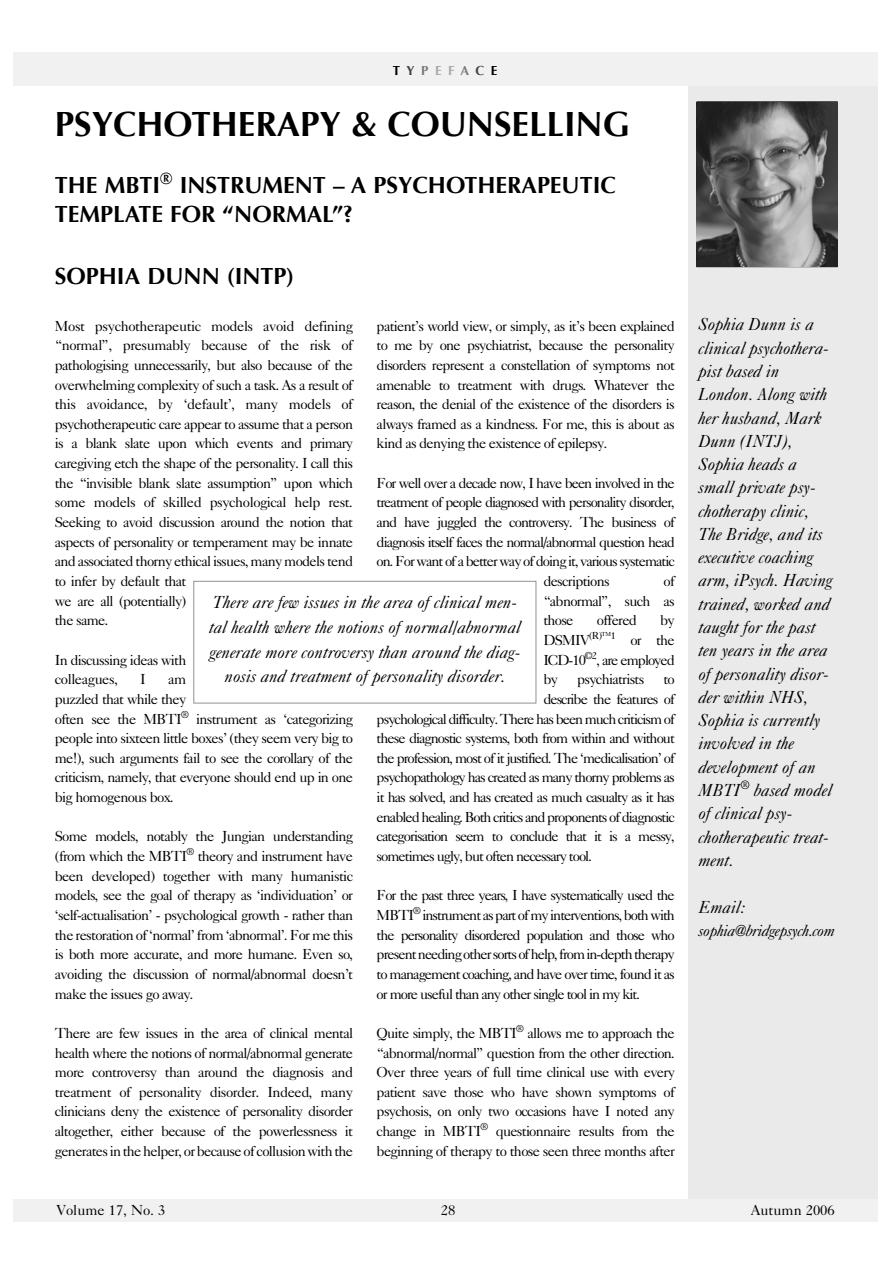
<style>
.page{position:relative;width:893px;height:1263px;background:#fff}
.page>*{position:absolute;margin:0;border:0;box-sizing:border-box;transform-origin:0 0}
.t1{font:700 34.95px "Optima";color:#000}
.t2{font:700 23.25px/29.1px "Optima";color:#000}
.t3{font:italic 17.4px/23.2px "Caslon 540 LT Std";color:#000;scale:.96 1}
.t4{font:italic 16.05px "Caslon 540 LT Std";letter-spacing:-.02em;color:#000;scale:.96 1}
.t5{font:14.55px/19.6px "Caslon 540 LT Std";letter-spacing:-.05em;color:#000;text-align:justify}
.t6{font:14.55px "Caslon 540 LT Std";letter-spacing:-.07em;color:#000}
.t7{font:14.55px "Caslon 540 LT Std";color:#000}
.t8{font:700 13.05px "Optima";letter-spacing:.5em;color:#000}
.s1{color:#424242}
.s2{color:#797979}
.s3{color:#a9a9a9}
</style>
<div class="page">
<div style="left:688px;top:81px;width:189px;height:1141px;background:#eaeaea"></div>
<div style="left:13px;top:1199px;width:864px;height:23px;background:#f1f1f1"></div>
<div style="left:13px;top:52px;width:864px;height:33px;background:#f1f1f1"></div>
<img style="left:696px;top:102px;width:141px;height:165px">
<div style="left:194px;top:581px;width:342px;height:122px;border:1px solid #919191"></div>
<p class="t8" style="left:393px;top:63px;width:106px">T<span class="s1">Y</span><span class="s2">P</span><span class="s3">EF</span><span class="s2">A</span><span class="s1">C</span>E</p>
<h1 class="t1" style="left:55px;top:103px;width:576px">PSYCHOTHERAPY &amp; COUNSELLING</h1>
<h2 class="t2" style="left:55px;top:171px;width:562px">THE MBTI<sup>®</sup> INSTRUMENT – A PSYCHOTHERAPEUTIC<br>TEMPLATE FOR “NORMAL”?</h2>
<h2 class="t2" style="left:55px;top:262px;width:241px">SOPHIA DUNN (INTP)</h2>
<p class="t5" style="left:55px;top:318px;width:300px;text-align:left">Most psychotherapeutic models avoid defining “normal”, presumably because of the risk of pathologising unnecessarily, but also because of the overwhelming complexity of such a task. As a result of this avoidance, by ‘default’, many models of psychotherapeutic care appear to assume that a person is a blank slate upon which events and primary caregiving etch the shape of the personality. I call this the “invisible blank slate assumption” upon which some models of skilled psychological help rest.<br>Seeking to avoid discussion around the notion that aspects of personality or temperament may be innate and associated thorny ethical issues, many models tend to infer by default that<br>we are all (potentially)<br>the same.</p>
<p class="t5" style="left:55px;top:652px;width:133px">In discussing ideas with colleagues,</p>
<p class="t5" style="left:377px;top:318px;width:300px">patient’s world view, or simply, as it’s been explained to me by one psychiatrist, because the personality disorders represent a constellation of symptoms not amenable to treatment with drugs. Whatever the reason, the denial of the existence of the disorders is always framed as a kindness. For me, this is about as kind as denying the existence of epilepsy.</p>
<p class="t6" style="left:377px;top:477px;width:300px">For well over a decade now, I have been involved in the</p>
<p class="t6" style="left:377px;top:497px;width:300px">treatment of people diagnosed with personality disorder,</p>
<p class="t6" style="left:377px;top:517px;width:300px">and have juggled the controversy. The business of</p>
<p class="t6" style="left:377px;top:536px;width:300px">diagnosis itself faces the normal/abnormal question head</p>
<p class="t6" style="left:377px;top:556px;width:300px">on. For want of a better way of doing it, various systematic</p>
<p class="t5" style="left:543px;top:573px;width:68px">descriptions</p>
<p class="t5" style="left:543px;top:573px;width:133px;text-indent:120px">of “abnormal”, such as those</p>
<p class="t3" style="left:209px;top:592px;width:326px;line-height:24.8px;text-align:center">There are few issues in the area of clinical men&shy;tal health where the notions of normal/abnormal generate more controversy than around the diag&shy;nosis and treatment of personality disorder.</p>
<p class="t5" style="left:543px;top:612px;width:133px;text-indent:117px">by DSMIV<sup>(R)™1</sup> or the ICD-10<sup>©2</sup>, are employed by</p>
<p class="t5" style="left:597px;top:612px;width:42px">offered</p>
<p class="t5" style="left:577px;top:671px;width:69px">psychiatrists</p>
<p class="t5" style="left:663px;top:671px;width:13px">to</p>
<p class="t6" style="left:543px;top:694px;width:133px">describe the features of</p>
<p class="t6" style="left:377px;top:713px;width:300px">psychological difficulty. There has been much criticism of</p>
<p class="t6" style="left:377px;top:733px;width:300px">these diagnostic systems, both from within and without</p>
<p class="t6" style="left:377px;top:752px;width:300px">the profession, most of it justified. The ‘medicalisation’ of</p>
<p class="t6" style="left:377px;top:772px;width:300px">psychopathology has created as many thorny problems as</p>
<p class="t6" style="left:377px;top:792px;width:300px">it has solved, and has created as much casualty as it has</p>
<p class="t6" style="left:377px;top:811px;width:300px">enabled healing. Both critics and proponents of diagnostic</p>
<p class="t6" style="left:377px;top:831px;width:300px">categorisation seem to conclude that it is a messy,</p>
<p class="t6" style="left:377px;top:851px;width:217px">sometimes ugly, but often necessary tool.</p>
<p class="t5" style="left:377px;top:887px;width:300px">For the past three years, I have systematically used the MBTI<sup>®</sup> instrument as part of my interventions, both with the personality disordered population and those who present needing other sorts of help, from in-depth therapy to management coaching, and have over time, found it as or more useful than any other single tool in my kit.</p>
<p class="t5" style="left:377px;top:1025px;width:300px">Quite simply, the MBTI<sup>®</sup> allows me to approach the “abnormal/normal” question from the other direction.<br>Over three years of full time clinical use with every patient save those who have shown symptoms of psychosis, on only two occasions have I noted any change in MBTI<sup>®</sup> questionnaire results from the beginning of therapy to those seen three months after</p>
<p class="t5" style="left:140px;top:671px;width:7px">I</p>
<p class="t5" style="left:55px;top:671px;width:300px;text-align:left;text-indent:113px">am<br>puzzled that while they<br>often see the MBTI<sup>®</sup> instrument as ‘categorizing people into sixteen little boxes’ (they seem very big to me!), such arguments fail to see the corollary of the criticism, namely, that everyone should end up in one big homogenous box.</p>
<p class="t5" style="left:55px;top:828px;width:300px">Some models, notably the Jungian understanding (from which the MBTI<sup>®</sup> theory and instrument have been developed) together with many humanistic models, see the goal of therapy as ‘individuation’ or ‘self-actualisation’ - psychological growth - rather than the restoration of ‘normal’ from ‘abnormal’. For me this is both more accurate, and more humane. Even so, avoiding the discussion of normal/abnormal doesn’t make the issues go away.</p>
<p class="t5" style="left:55px;top:1025px;width:300px">There are few issues in the area of clinical mental health where the notions of normal/abnormal generate more controversy than around the diagnosis and treatment of personality disorder. Indeed, many clinicians deny the existence of personality disorder altogether, either because of the powerlessness it generates in the helper, or because of collusion with the</p>
<p class="t3" style="left:698px;top:315px;width:141px">Sophia Dunn is a clinical psychothera&shy;pist based in<br>London. Along with her husband, Mark<br>Dunn (INTJ),<br>Sophia heads a small private psy&shy;chotherapy clinic,<br>The Bridge, and its executive coaching arm, iPsych. Having trained, worked and taught for the past ten years in the area of personality disor&shy;der within NHS,<br>Sophia is currently involved in the development of an<br>MBTI<sup>®</sup> based model of clinical psy&shy;chotherapeutic treat&shy;ment.</p>
<p class="t3" style="left:698px;top:897px;width:50px">Email:</p>
<p class="t4" style="left:698px;top:924px;width:144px">sophia@bridgepsych.com</p>
<p class="t7" style="left:56px;top:1204px;width:111px">Volume 17, No. 3</p>
<p class="t5" style="left:441px;top:1202px;width:16px">28</p>
<p class="t7" style="left:751px;top:1204px;width:86px">Autumn 2006</p>
</div>
